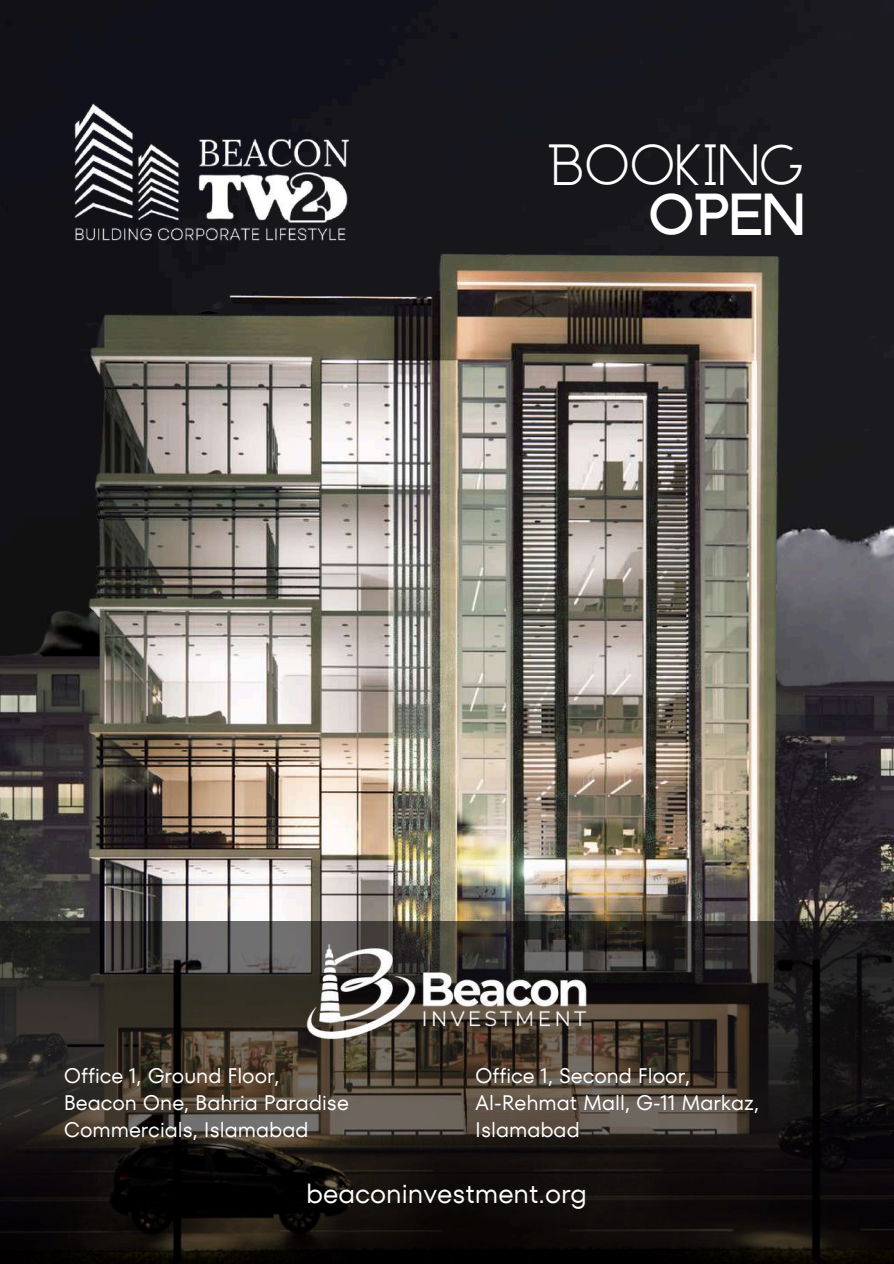
<style>
.page{position:relative;width:894px;height:1264px;background:#fff}
.page>*{position:absolute;margin:0;border:0;box-sizing:border-box;transform-origin:0 0}
.t1{font:46.5px "Anchorage";color:#fff}
.t2{font:900 46.5px "Anchorage";color:#fff}
.t3{font:27px "TT Fors";color:#fff}
.t4{font:21px/27px "TT Fors";color:#fff}
</style>
<div class="page">
<img style="left:0;top:0;width:893px;height:920px">
<svg style="left:0;top:920px;width:893px;height:343px;background:#28231f"></svg>
<img style="left:64px;top:89px;width:294px;height:161px">
<img style="left:302px;top:938px;width:290px;height:103px">
<h1 class="t1" style="left:547px;top:144px;width:259px">BOOKING</h1>
<h1 class="t2" style="left:648px;top:194px;width:157px">Open</h1>
<p class="t4" style="left:64px;top:1061px;width:286px">Office 1, Ground Floor,<br>Beacon One, Bahria Paradise<br>Commercials, Islamabad</p>
<p class="t4" style="left:475px;top:1061px;width:285px">Office 1, Second Floor,<br>Al-Rehmat Mall, G-11 Markaz,<br>Islamabad</p>
<p class="t3" style="left:306px;top:1174px;width:282px">beaconinvestment.org</p>
</div>
